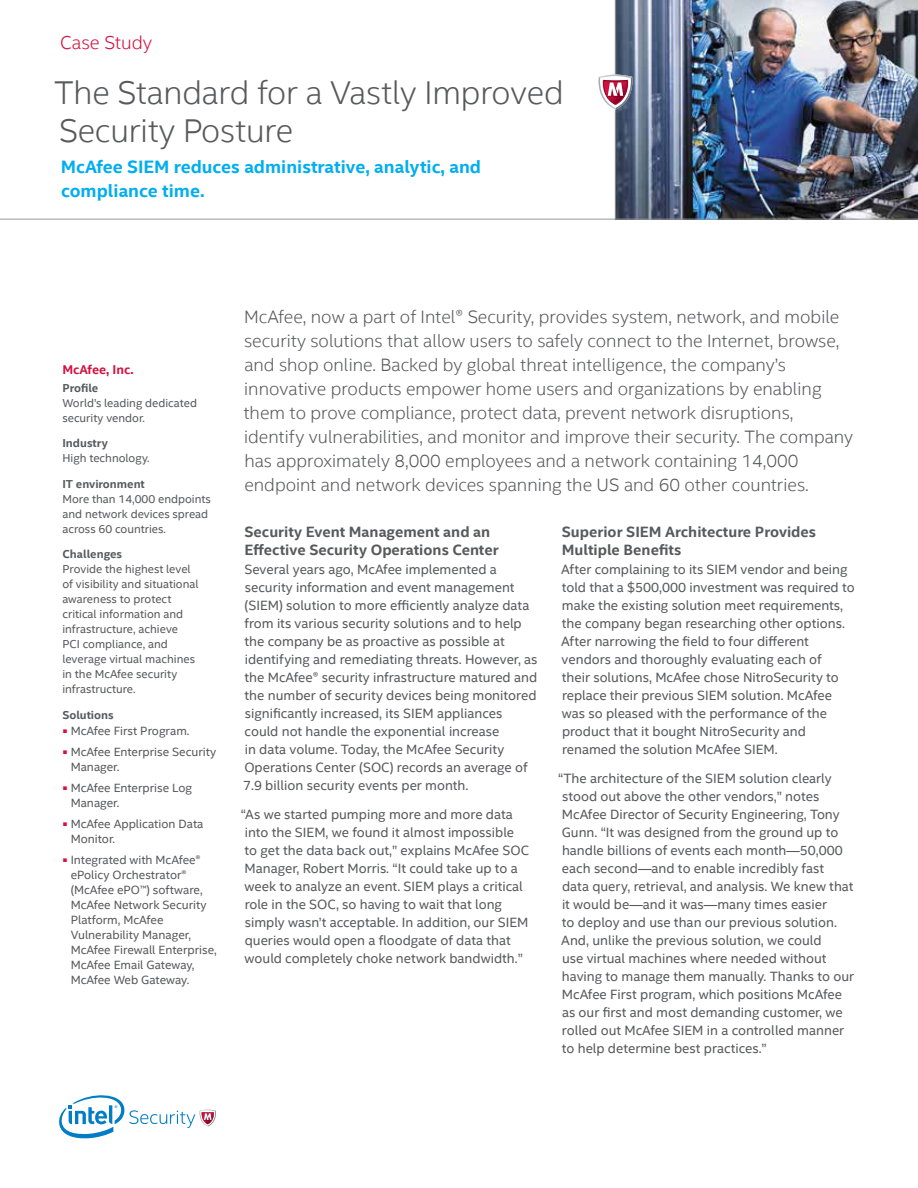
<style>
.page{position:relative;width:918px;height:1188px;background:#fff}
.page>*{position:absolute;margin:0;border:0;box-sizing:border-box;transform-origin:0 0}
.t1{font:300 33px/37.5px "Intel Clear";letter-spacing:-.005em;color:#58595b}
.t2{font:300 18.75px "Intel Clear";color:#d31242}
.t3{font:300 18px/24px "Intel Clear";color:#58595b}
.t4{font:700 18px/24px "Intel Clear";color:#00aeef}
.t5{font:700 15px/18px "Intel Clear";color:#58595b}
.t6{font:13.5px/18px "Intel Clear";color:#58595b}
.t7{font:700 12.75px "Intel Clear";color:#d31242}
.t8{font:12px/15px "Intel Clear";color:#58595b}
.t9{font:11.55px/15px "Intel Clear";color:#58595b}
.t10{font:700 11.55px "Intel Clear";color:#58595b}
</style>
<div class="page">
<svg style="left:59px;top:1095px;width:157px;height:43px"></svg>
<img style="left:616px;top:0;width:302px;height:219px">
<hr style="left:0;top:219px;width:918px;height:1px;background:#939598">
<hr style="left:615px;top:0;width:1px;height:219px;background:#939598">
<svg style="left:599px;top:75px;width:33px;height:35px"></svg>
<h2 class="t2" style="left:60px;top:31px;width:94px">Case Study</h2>
<h1 class="t1" style="left:54px;top:75px;width:511px">The Standard for a Vastly Improved<br>Security Posture</h1>
<h3 class="t4" style="left:61px;top:155px;width:422px">McAfee SIEM reduces administrative, analytic, and compliance time.</h3>
<p class="t7" style="left:62px;top:362px;width:73px">McAfee, Inc.</p>
<p class="t10" style="left:62px;top:381px;width:37px">Profile</p>
<p class="t9" style="left:62px;top:395px;width:136px">World’s leading dedicated security vendor.</p>
<p class="t10" style="left:62px;top:436px;width:47px">Industry</p>
<p class="t9" style="left:62px;top:451px;width:89px">High technology.</p>
<p class="t10" style="left:62px;top:477px;width:84px">IT environment</p>
<p class="t9" style="left:62px;top:491px;width:150px">More than 14,000 endpoints and network devices spread across 60 countries.</p>
<p class="t10" style="left:62px;top:547px;width:61px">Challenges</p>
<p class="t9" style="left:62px;top:562px;width:138px">Provide the highest level of visibility and situational awareness to protect critical information and infrastructure, achieve<br>PCI compliance, and leverage virtual machines in the McAfee security infrastructure.</p>
<p class="t10" style="left:62px;top:708px;width:53px">Solutions</p>
<p class="t8" style="left:63px;top:724px;width:128px"><sup>■</sup> McAfee First Program.</p>
<p class="t8" style="left:71px;top:745px;width:147px;text-indent:-7px"><sup>■</sup> McAfee Enterprise Security<br>Manager.</p>
<p class="t8" style="left:71px;top:781px;width:123px;text-indent:-7px"><sup>■</sup> McAfee Enterprise Log<br>Manager.</p>
<p class="t8" style="left:71px;top:817px;width:134px;text-indent:-7px"><sup>■</sup> McAfee Application Data<br>Monitor.</p>
<p class="t8" style="left:71px;top:853px;width:148px;text-indent:-7px"><sup>■</sup> Integrated with McAfee® ePolicy Orchestrator® (McAfee ePO™) software,<br>McAfee Network Security<br>Platform, McAfee<br>Vulnerability Manager,<br>McAfee Firewall Enterprise,<br>McAfee Email Gateway,<br>McAfee Web Gateway.</p>
<p class="t3" style="left:244px;top:305px;width:611px">McAfee, now a part of Intel® Security, provides system, network, and mobile security solutions that allow users to safely connect to the Internet, browse, and shop online. Backed by global threat intelligence, the company’s innovative products empower home users and organizations by enabling them to prove compliance, protect data, prevent network disruptions, identify vulnerabilities, and monitor and improve their security. The company has approximately 8,000 employees and a network containing 14,000 endpoint and network devices spanning the US and 60 other countries.</p>
<p class="t5" style="left:244px;top:523px;width:256px">Security Event Management and an<br>Effective Security Operations Center</p>
<p class="t6" style="left:243px;top:561px;width:296px">Several years ago, McAfee implemented a security information and event management (SIEM) solution to more efficiently analyze data from its various security solutions and to help the company be as proactive as possible at identifying and remediating threats. However, as the McAfee® security infrastructure matured and the number of security devices being monitored significantly increased, its SIEM appliances could not handle the exponential increase<br>in data volume. Today, the McAfee Security Operations Center (SOC) records an average of 7.9 billion security events per month.</p>
<p class="t6" style="left:241px;top:805px;width:290px">“As we started pumping more and more data into the SIEM, we found it almost impossible<br>to get the data back out,” explains McAfee SOC Manager, Robert Morris. “It could take up to a week to analyze an event. SIEM plays a critical role in the SOC, so having to wait that long simply wasn’t acceptable. In addition, our SIEM queries would open a floodgate of data that would completely choke network bandwidth.”</p>
<p class="t5" style="left:562px;top:523px;width:256px">Superior SIEM Architecture Provides<br>Multiple Benefits</p>
<p class="t6" style="left:561px;top:561px;width:295px">After complaining to its SIEM vendor and being told that a $500,000 investment was required to make the existing solution meet requirements, the company began researching other options.<br>After narrowing the field to four different vendors and thoroughly evaluating each of<br>their solutions, McAfee chose NitroSecurity to replace their previous SIEM solution. McAfee was so pleased with the performance of the product that it bought NitroSecurity and renamed the solution McAfee SIEM.</p>
<p class="t6" style="left:558px;top:769px;width:298px">“The architecture of the SIEM solution clearly stood out above the other vendors,” notes McAfee Director of Security Engineering, Tony Gunn. “It was designed from the ground up to handle billions of events each month—50,000 each second—and to enable incredibly fast<br>data query, retrieval, and analysis. We knew that it would be—and it was—many times easier<br>to deploy and use than our previous solution.<br>And, unlike the previous solution, we could<br>use virtual machines where needed without having to manage them manually. Thanks to our McAfee First program, which positions McAfee as our first and most demanding customer, we rolled out McAfee SIEM in a controlled manner to help determine best practices.”</p>
</div>
